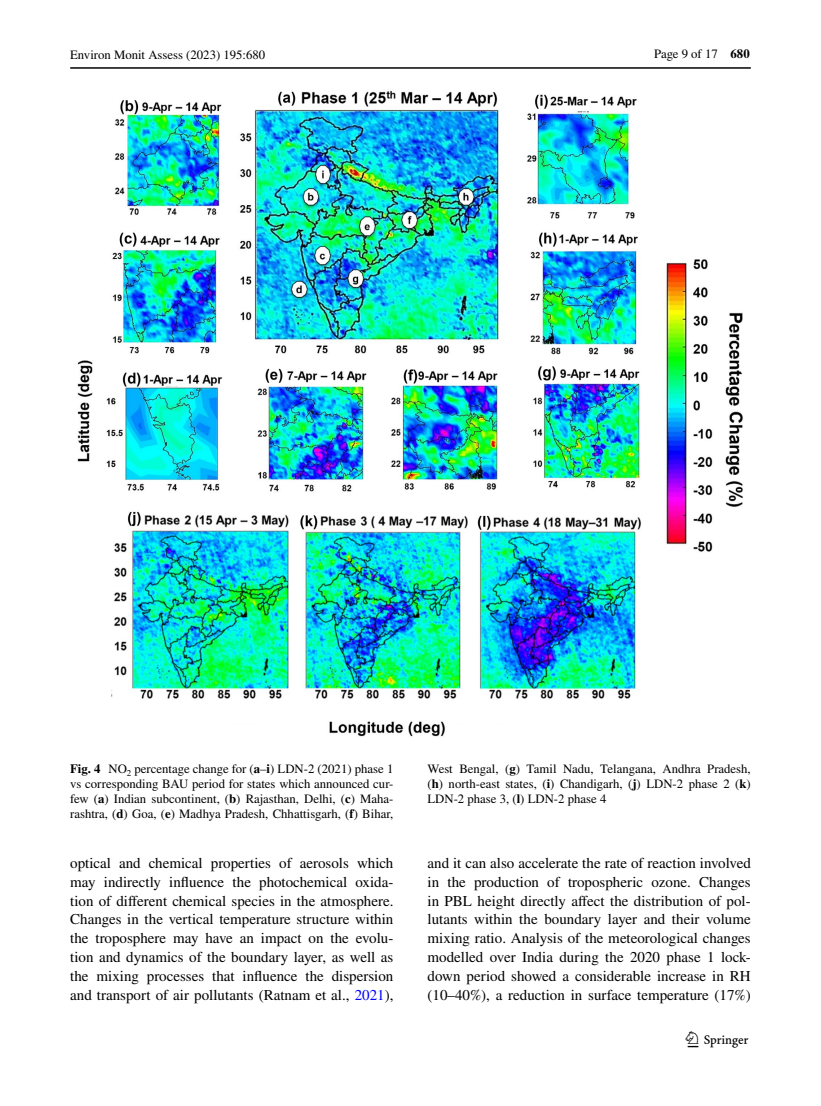
<style>
.page{position:relative;width:821px;height:1106px;background:#fff}
.page>*{position:absolute;margin:0;border:0;box-sizing:border-box;transform-origin:0 0}
.t1{font:22.5px "Springnew Regular 3";color:#000}
.t2{font:15px/18.8px "STIX";color:#000;text-align:justify}
.t3{font:12.75px/15px "STIX";color:#000;text-align:justify}
.s1{font-weight:700}
.s2{color:#00f}
</style>
<div class="page">
<hr style="left:70px;top:67px;width:680px;height:2px;background:#000">
<img style="left:77px;top:91px;width:666px;height:646px">
<p class="t3" style="left:70px;top:48px;width:197px">Environ Monit Assess (2023) 195:680</p>
<p class="t3" style="left:654px;top:47px;width:97px">Page 9 of 17 <span class="s1">680</span></p>
<p class="t3" style="left:70px;top:762px;width:325px"><span class="s1">Fig. 4</span> NO<sub>2</sub> percentage change for (<span class="s1">a</span>–<span class="s1">i</span>) LDN-2 (2021) phase 1 vs corresponding BAU period for states which announced cur&shy;few (<span class="s1">a</span>) Indian subcontinent, (<span class="s1">b</span>) Rajasthan, Delhi, (<span class="s1">c</span>) Maha&shy;rashtra, (<span class="s1">d</span>) Goa, (<span class="s1">e</span>) Madhya Pradesh, Chhattisgarh, (<span class="s1">f</span>) Bihar,</p>
<p class="t3" style="left:427px;top:762px;width:325px">West Bengal, (<span class="s1">g</span>) Tamil Nadu, Telangana, Andhra Pradesh, (<span class="s1">h</span>) north-east states, (<span class="s1">i</span>) Chandigarh, (<span class="s1">j</span>) LDN-2 phase 2 (<span class="s1">k</span>)<br>LDN-2 phase 3, (<span class="s1">l</span>) LDN-2 phase 4</p>
<p class="t2" style="left:70px;top:854px;width:325px">optical and chemical properties of aerosols which may indirectly influence the photochemical oxida&shy;tion of different chemical species in the atmosphere.<br>Changes in the vertical temperature structure within the troposphere may have an impact on the evolu&shy;tion and dynamics of the boundary layer, as well as the mixing processes that influence the dispersion and transport of air pollutants (Ratnam et al., <span class="s2">2021</span>),</p>
<p class="t2" style="left:427px;top:854px;width:325px">and it can also accelerate the rate of reaction involved in the production of tropospheric ozone. Changes in PBL height directly affect the distribution of pol&shy;lutants within the boundary layer and their volume mixing ratio. Analysis of the meteorological changes modelled over India during the 2020 phase 1 lock&shy;down period showed a considerable increase in RH (10–40%), a reduction in surface temperature (17%)</p>
<h1 class="t1" style="left:687px;top:1031px;width:62px">1 3</h1>
</div>
